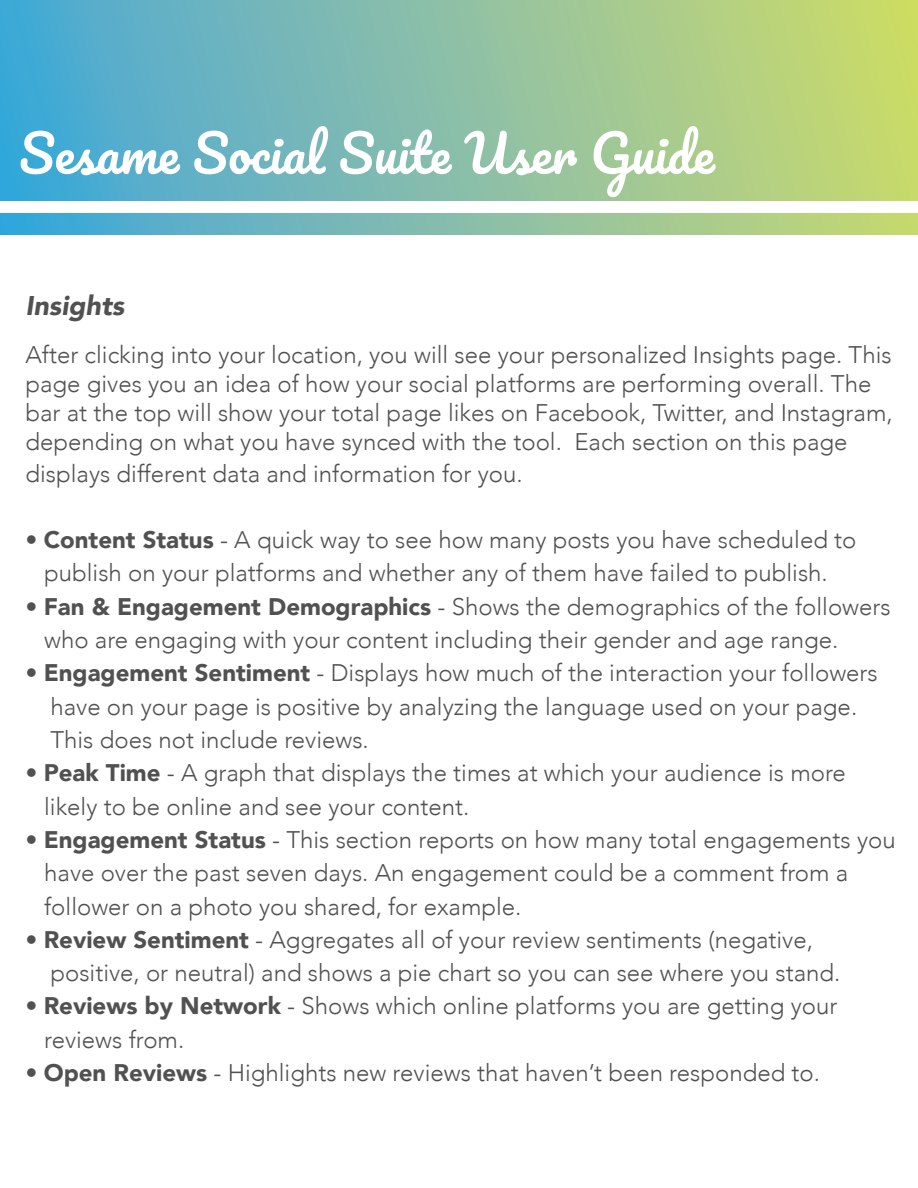
<style>
.page{position:relative;width:918px;height:1188px;background:#fff}
.page>*{position:absolute;margin:0;border:0;box-sizing:border-box;transform-origin:0 0}
.t1{font:51px "Pacifico";color:#fff}
.t2{font:italic 900 27px "Avenir";color:#515151}
.t3{font:300 24px/33.3px "Avenir";color:#515151}
.s1{font-weight:900}
</style>
<div class="page">
<svg style="left:0;top:0;width:918px;height:235px;background:#85bea8"></svg>
<div style="left:0;top:202px;width:918px;height:11px;background:#fff"></div>
<h1 class="t1" style="left:19px;top:127px;width:696px">Sesame Social Suite User Guide</h1>
<p class="t2" style="left:25px;top:283px;width:101px">Insights</p>
<p class="t3" style="left:25px;top:341px;width:869px;line-height:28.8px">After clicking into your location, you will see your personalized Insights page. This page gives you an idea of how your social platforms are performing overall. The bar at the top will show your total page likes on Facebook, Twitter, and Instagram, depending on what you have synced with the tool. Each section on this page</p>
<p class="t3" style="left:25px;top:457px;width:499px">displays different data and information for you.</p>
<p class="t3" style="left:25px;top:523px;width:833px;text-align:center">• <span class="s1">Content Status</span> - A quick way to see how many posts you have scheduled to publish on your platforms and whether any of them have failed to publish.</p>
<p class="t3" style="left:44px;top:590px;width:848px;text-indent:-19px">• <span class="s1">Fan &amp; Engagement Demographics</span> - Shows the demographics of the followers who are engaging with your content including their gender and age range.</p>
<p class="t3" style="left:50px;top:657px;width:829px;text-indent:-25px">• <span class="s1">Engagement Sentiment</span> - Displays how much of the interaction your followers have on your page is positive by analyzing the language used on your page.<br>This does not include reviews.</p>
<p class="t3" style="left:44px;top:756px;width:803px;text-indent:-19px">• <span class="s1">Peak Time</span> - A graph that displays the times at which your audience is more likely to be online and see your content.</p>
<p class="t3" style="left:44px;top:823px;width:853px;text-indent:-19px">• <span class="s1">Engagement Status</span> - This section reports on how many total engagements you have over the past seven days. An engagement could be a comment from a follower on a photo you shared, for example.</p>
<p class="t3" style="left:50px;top:923px;width:791px;text-indent:-25px">• <span class="s1">Review Sentiment</span> - Aggregates all of your review sentiments (negative, positive, or neutral) and shows a pie chart so you can see where you stand.</p>
<p class="t3" style="left:44px;top:990px;width:795px;text-indent:-19px">• <span class="s1">Reviews by Network</span> - Shows which online platforms you are getting your reviews from.</p>
<p class="t3" style="left:25px;top:1056px;width:796px">• <span class="s1">Open Reviews</span> - Highlights new reviews that haven’t been responded to.</p>
</div>
